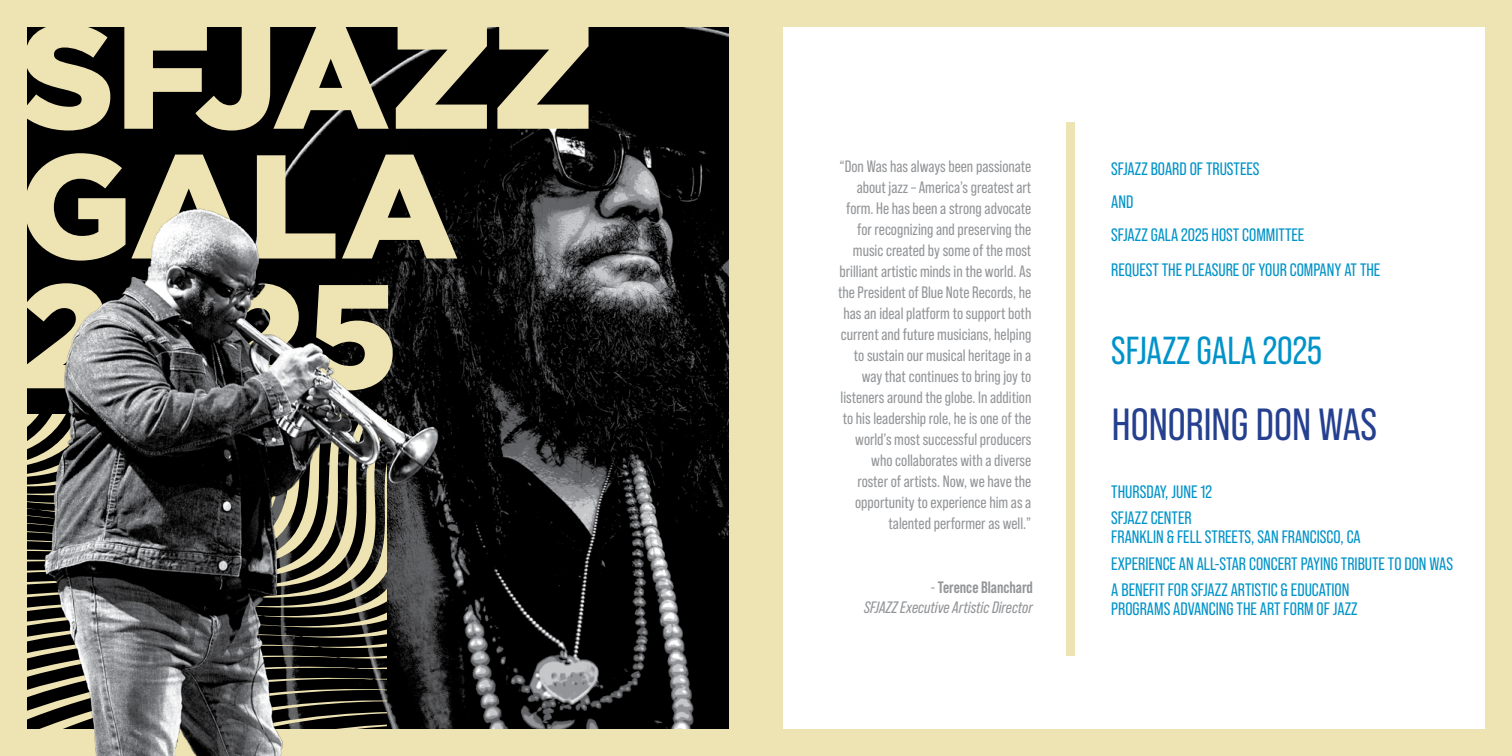
<style>
.page{position:relative;width:1512px;height:756px;background:#fff}
.page>*{position:absolute;margin:0;border:0;box-sizing:border-box;transform-origin:0 0}
.t1{font:45px "Bebas Neue Pro";color:#25408f}
.t2{font:39px "Bebas Neue Pro";color:#0093c9}
.t3{font:18px/26.2px "Bebas Neue Pro";color:#0093c9}
.t4{font:16.5px/21px "Bebas Neue Pro";color:#939598;text-align:right}
.t5{font:italic 16.5px/19.5px "Bebas Neue Pro";color:#939598;text-align:right}
.s1{font-style:normal}
.s2{font-weight:700;font-style:normal}
</style>
<div class="page">
<div style="left:0;top:0;width:756px;height:756px;background:#eee3b2"></div>
<div style="left:589px;top:27px;width:140px;height:77px;background:#000"></div>
<svg style="left:27px;top:27px;width:562px;height:77px"></svg>
<div style="left:756px;top:0;width:756px;height:756px;background:#eee3b2"></div>
<div style="left:783px;top:27px;width:702px;height:702px;background:#fff"></div>
<div style="left:1066px;top:122px;width:9px;height:534px;background:#eee3b2"></div>
<img style="left:27px;top:104px;width:702px;height:652px">
<p class="t4" style="left:838px;top:156px;width:195px">“Don Was has always been passionate about jazz – America’s greatest art form. He has been a strong advocate for recognizing and preserving the music created by some of the most brilliant artistic minds in the world. As the President of Blue Note Records, he has an ideal platform to support both current and future musicians, helping to sustain our musical heritage in a way that continues to bring joy to listeners around the globe. In addition to his leadership role, he is one of the world’s most successful producers who collaborates with a diverse roster of artists. Now, we have the opportunity to experience him as a talented performer as well.”</p>
<p class="t5" style="left:864px;top:578px;width:170px"><span class="s1">-</span> <span class="s2">Terence Blanchard<br></span>SFJAZZ Executive Artistic Director</p>
<p class="t3" style="left:1111px;top:152px;width:195px;line-height:33px">SFJAZZ BOARD OF TRUSTEES<br>AND<br>SFJAZZ GALA 2025 HOST COMMITTEE</p>
<p class="t3" style="left:1111px;top:256px;width:271px">REQUEST THE PLEASURE OF YOUR COMPANY AT THE</p>
<h2 class="t2" style="left:1111px;top:329px;width:212px">SFJAZZ GALA 2025</h2>
<h1 class="t1" style="left:1112px;top:399px;width:267px">HONORING DON WAS</h1>
<p class="t3" style="left:1111px;top:478px;width:102px">THURSDAY, JUNE 12<br>SFJAZZ CENTER</p>
<p class="t3" style="left:1111px;top:524px;width:343px">FRANKLIN &amp; FELL STREETS, SAN FRANCISCO, CA<br>EXPERIENCE AN ALL-STAR CONCERT PAYING TRIBUTE TO DON WAS<br>A BENEFIT FOR SFJAZZ ARTISTIC &amp; EDUCATION</p>
<p class="t3" style="left:1111px;top:596px;width:248px">PROGRAMS ADVANCING THE ART FORM OF JAZZ</p>
</div>
